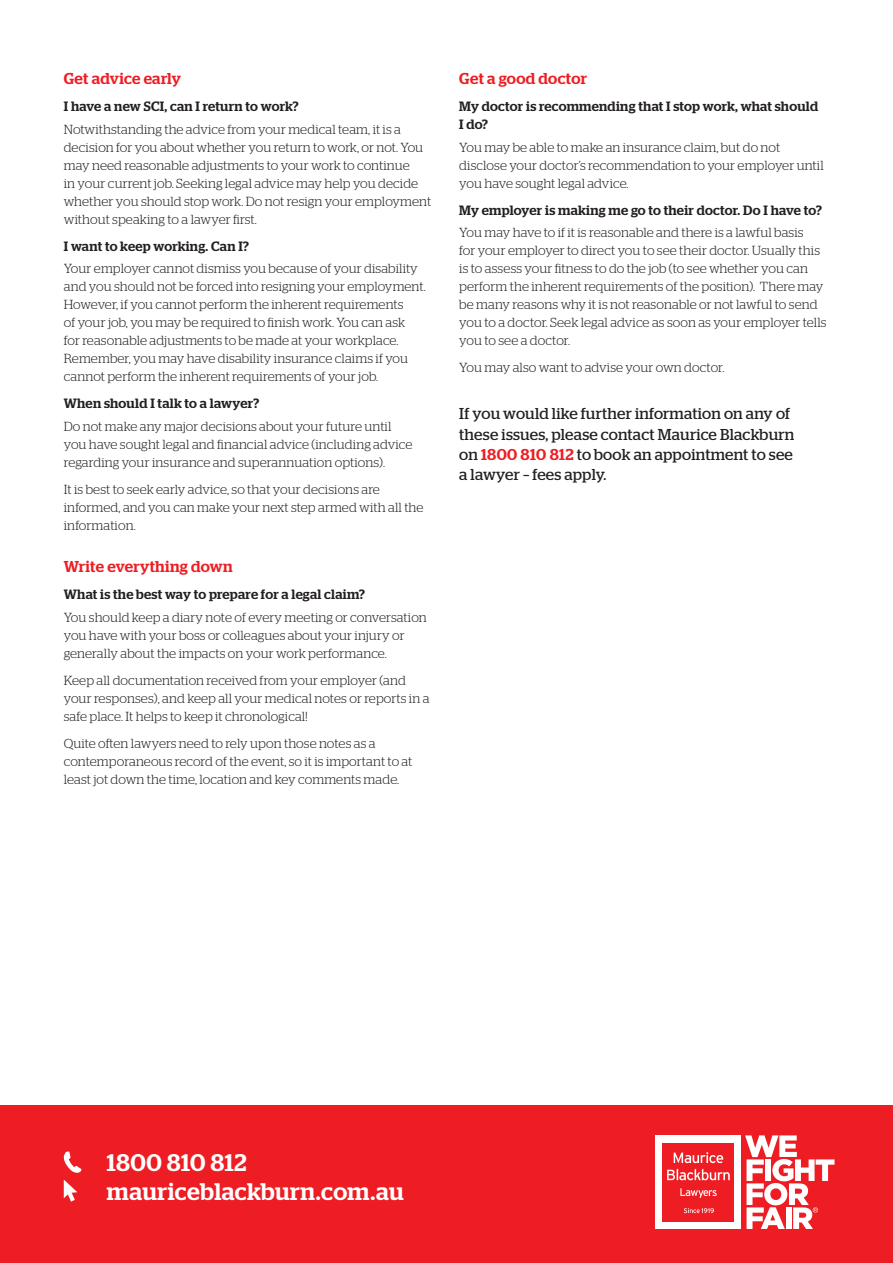
<style>
.page{position:relative;width:893px;height:1263px;background:#fff}
.page>*{position:absolute;margin:0;border:0;box-sizing:border-box;transform-origin:0 0}
.t1{font:500 24px/29.2px "Stag";letter-spacing:.01em;color:#fff}
.Intro{font:15.75px/20.2px "Stag";letter-spacing:.015em;color:#231f20}
.Sub-heading__level_1{font:500 15.75px "Stag";letter-spacing:.02em;color:#ee1d23}
.Sub-heading__level_2{font:500 13.5px/18px "Stag";letter-spacing:.015em;color:#231f20}
.Body_copy{font:300 13.2px/18px "Stag";letter-spacing:.005em;color:#231f20}
.s1{font-weight:500;color:#ee1d23}
</style>
<div class="page">
<div style="left:0;top:1106px;width:893px;height:157px;background:#ee1d23"></div>
<div style="left:656px;top:1135px;width:85px;height:94px;background:#fff"></div>
<svg style="left:745px;top:1135px;width:89px;height:94px"></svg>
<div style="left:663px;top:1143px;width:71px;height:78px;background:#ee1d23"></div>
<svg style="left:680px;top:1188px;width:37px;height:10px"></svg>
<svg style="left:674px;top:1152px;width:49px;height:11px"></svg>
<svg style="left:667px;top:1169px;width:63px;height:11px"></svg>
<svg style="left:684px;top:1208px;width:30px;height:5px"></svg>
<svg style="left:63px;top:1151px;width:18px;height:22px"></svg>
<svg style="left:64px;top:1180px;width:13px;height:21px"></svg>
<p class="Sub-heading__level_1" style="left:64px;top:69px;width:119px">Get advice early</p>
<p class="Sub-heading__level_2" style="left:64px;top:97px;width:236px">I have a new SCI, can I return to work?</p>
<p class="Body_copy" style="left:64px;top:120px;width:369px">Notwithstanding the advice from your medical team, it is a decision for you about whether you return to work, or not. You may need reasonable adjustments to your work to continue<br>in your current job. Seeking legal advice may help you decide whether you should stop work. Do not resign your employment without speaking to a lawyer first.</p>
<p class="Sub-heading__level_2" style="left:64px;top:237px;width:187px">I want to keep working. Can I?</p>
<p class="Body_copy" style="left:64px;top:259px;width:363px">Your employer cannot dismiss you because of your disability and you should not be forced into resigning your employment.<br>However, if you cannot perform the inherent requirements<br>of your job, you may be required to finish work. You can ask<br>for reasonable adjustments to be made at your workplace.<br>Remember, you may have disability insurance claims if you cannot perform the inherent requirements of your job.</p>
<p class="Sub-heading__level_2" style="left:64px;top:394px;width:197px">When should I talk to a lawyer?</p>
<p class="Body_copy" style="left:64px;top:417px;width:350px">Do not make any major decisions about your future until you have sought legal and financial advice (including advice regarding your insurance and superannuation options).</p>
<p class="Body_copy" style="left:64px;top:480px;width:361px">It is best to seek early advice, so that your decisions are informed, and you can make your next step armed with all the information.</p>
<p class="Sub-heading__level_1" style="left:64px;top:557px;width:170px">Write everything down</p>
<p class="Sub-heading__level_2" style="left:64px;top:585px;width:303px">What is the best way to prepare for a legal claim?</p>
<p class="Body_copy" style="left:64px;top:608px;width:365px">You should keep a diary note of every meeting or conversation you have with your boss or colleagues about your injury or generally about the impacts on your work performance.</p>
<p class="Body_copy" style="left:64px;top:671px;width:367px">Keep all documentation received from your employer (and your responses), and keep all your medical notes or reports in a safe place. It helps to keep it chronological!</p>
<p class="Body_copy" style="left:64px;top:734px;width:350px">Quite often lawyers need to rely upon those notes as a contemporaneous record of the event, so it is important to at least jot down the time, location and key comments made.</p>
<p class="Sub-heading__level_1" style="left:459px;top:69px;width:129px">Get a good doctor</p>
<p class="Sub-heading__level_2" style="left:459px;top:97px;width:360px">My doctor is recommending that I stop work, what should<br>I do?</p>
<p class="Body_copy" style="left:459px;top:138px;width:366px">You may be able to make an insurance claim, but do not disclose your doctor’s recommendation to your employer until you have sought legal advice.</p>
<p class="Sub-heading__level_2" style="left:459px;top:201px;width:364px">My employer is making me go to their doctor. Do I have to?</p>
<p class="Body_copy" style="left:459px;top:223px;width:369px">You may have to if it is reasonable and there is a lawful basis<br>for your employer to direct you to see their doctor. Usually this is to assess your fitness to do the job (to see whether you can perform the inherent requirements of the position). There may be many reasons why it is not reasonable or not lawful to send you to a doctor. Seek legal advice as soon as your employer tells you to see a doctor.</p>
<p class="Body_copy" style="left:459px;top:358px;width:267px">You may also want to advise your own doctor.</p>
<p class="Intro" style="left:459px;top:403px;width:337px">If you would like further information on any of these issues, please contact Maurice Blackburn on <span class="s1">1800 810 812</span> to book an appointment to see a lawyer – fees apply.</p>
<p class="t1" style="left:107px;top:1147px;width:298px">1800 810 812 mauriceblackburn.com.au</p>
</div>
